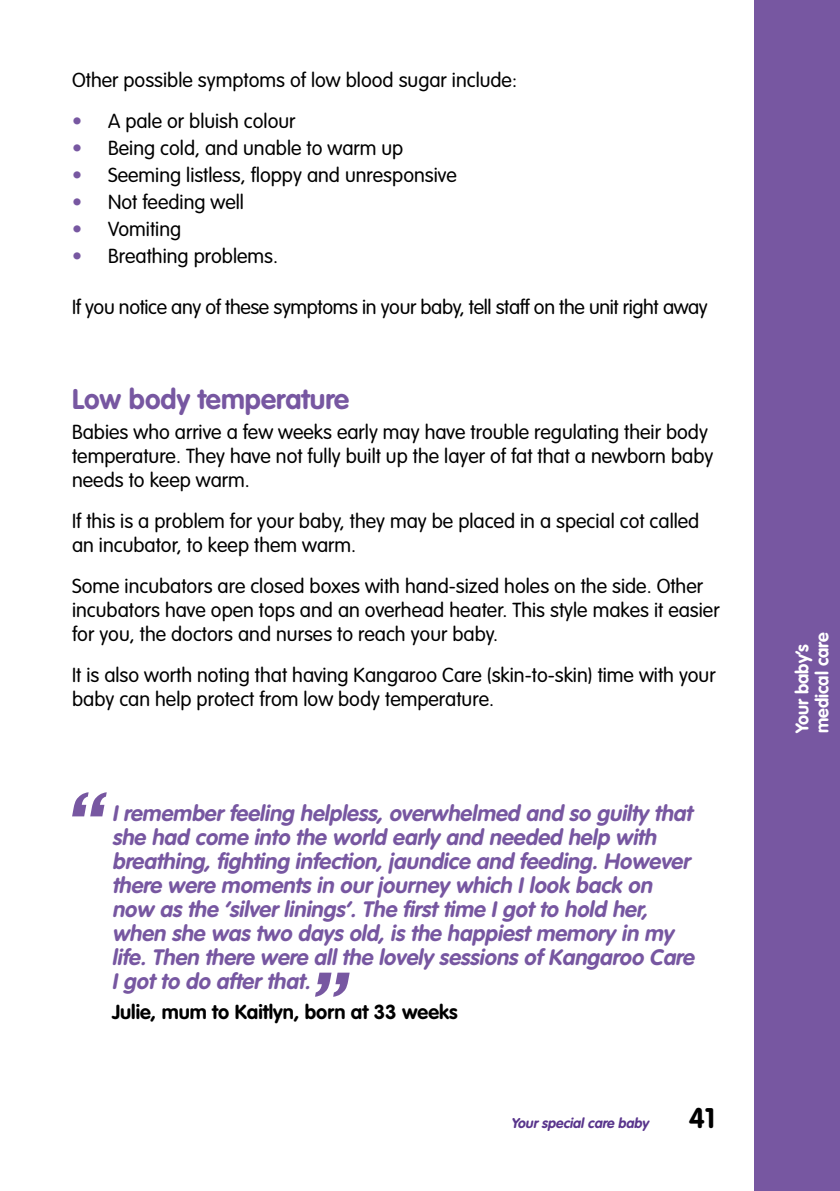
<style>
.page{position:relative;width:840px;height:1191px;background:#fff}
.page>*{position:absolute;margin:0;border:0;box-sizing:border-box;transform-origin:0 0}
.t1{font:700 28px "VAG Rounded Std";color:#7757a1}
.t2{font:700 28px "VAG Rounded Std";color:#000}
.t3{font:italic 700 22px/24px "VAG Rounded Std";color:#7757a1}
.t4{font:300 20px/24px "VAG Rounded Std";color:#000}
.t5{font:300 20px "VAG Rounded Std";letter-spacing:-.02em;color:#000}
.t6{font:700 20px "VAG Rounded Std";color:#000}
.t7{font:700 18px/20px "VAG Rounded Std";color:#fff}
.t8{font:italic 700 14px "VAG Rounded Std";color:#59358c}
.s1{color:#7757a1}
</style>
<div class="page">
<div style="left:754px;top:0;width:85px;height:1191px;background:#7757a1"></div>
<svg style="left:72px;top:792px;width:35px;height:24px"></svg>
<svg style="left:315px;top:972px;width:34px;height:24px"></svg>
<p class="t4" style="left:72px;top:69px;width:446px">Other possible symptoms of low blood sugar include:</p>
<p class="t4" style="left:72px;top:110px;width:225px"><span class="s1">•</span> A pale or bluish colour</p>
<p class="t4" style="left:72px;top:137px;width:332px"><span class="s1">•</span> Being cold, and unable to warm up</p>
<p class="t4" style="left:72px;top:164px;width:386px"><span class="s1">•</span> Seeming listless, floppy and unresponsive</p>
<p class="t4" style="left:72px;top:191px;width:173px"><span class="s1">•</span> Not feeding well</p>
<p class="t4" style="left:72px;top:217px;width:111px"><span class="s1">•</span> Vomiting</p>
<p class="t4" style="left:72px;top:244px;width:207px"><span class="s1">•</span> Breathing problems.</p>
<p class="t5" style="left:72px;top:295px;width:637px">If you notice any of these symptoms in your baby, tell staff on the unit right away</p>
<h1 class="t1" style="left:72px;top:382px;width:278px">Low body temperature</h1>
<p class="t4" style="left:72px;top:420px;width:642px">Babies who arrive a few weeks early may have trouble regulating their body temperature. They have not fully built up the layer of fat that a newborn baby needs to keep warm.</p>
<p class="t4" style="left:72px;top:509px;width:628px">If this is a problem for your baby, they may be placed in a special cot called an incubator, to keep them warm.</p>
<p class="t4" style="left:72px;top:574px;width:648px">Some incubators are closed boxes with hand-sized holes on the side. Other incubators have open tops and an overhead heater. This style makes it easier for you, the doctors and nurses to reach your baby.</p>
<p class="t4" style="left:72px;top:663px;width:644px">It is also worth noting that having Kangaroo Care (skin-to-skin) time with your baby can help protect from low body temperature.</p>
<p class="t3" style="left:112px;top:802px;width:588px">Irememberfeeling helpless,overwhelmed and so guilty that she had come into the world early and needed help with breathing,fighting infection,jaundice and feeding.However there were moments in ourjourney which Ilook back on now as the ‘silverlinings’.The first time Igot to hold her, when she was two days old,is the happiest memory in my life.Then there were allthe lovely sessions of Kangaroo Care Igot to do afterthat.</p>
<p class="t6" style="left:112px;top:1000px;width:347px">Julie, mum to Kaitlyn, born at 33 weeks</p>
<p class="t8" style="left:511px;top:1115px;width:142px">Yourspecialcare baby</p>
<h1 class="t2" style="left:688px;top:1102px;width:28px">41</h1>
<p class="t7" style="left:792px;top:733px;width:102px;rotate:-90deg">Your baby’s medical care</p>
</div>
